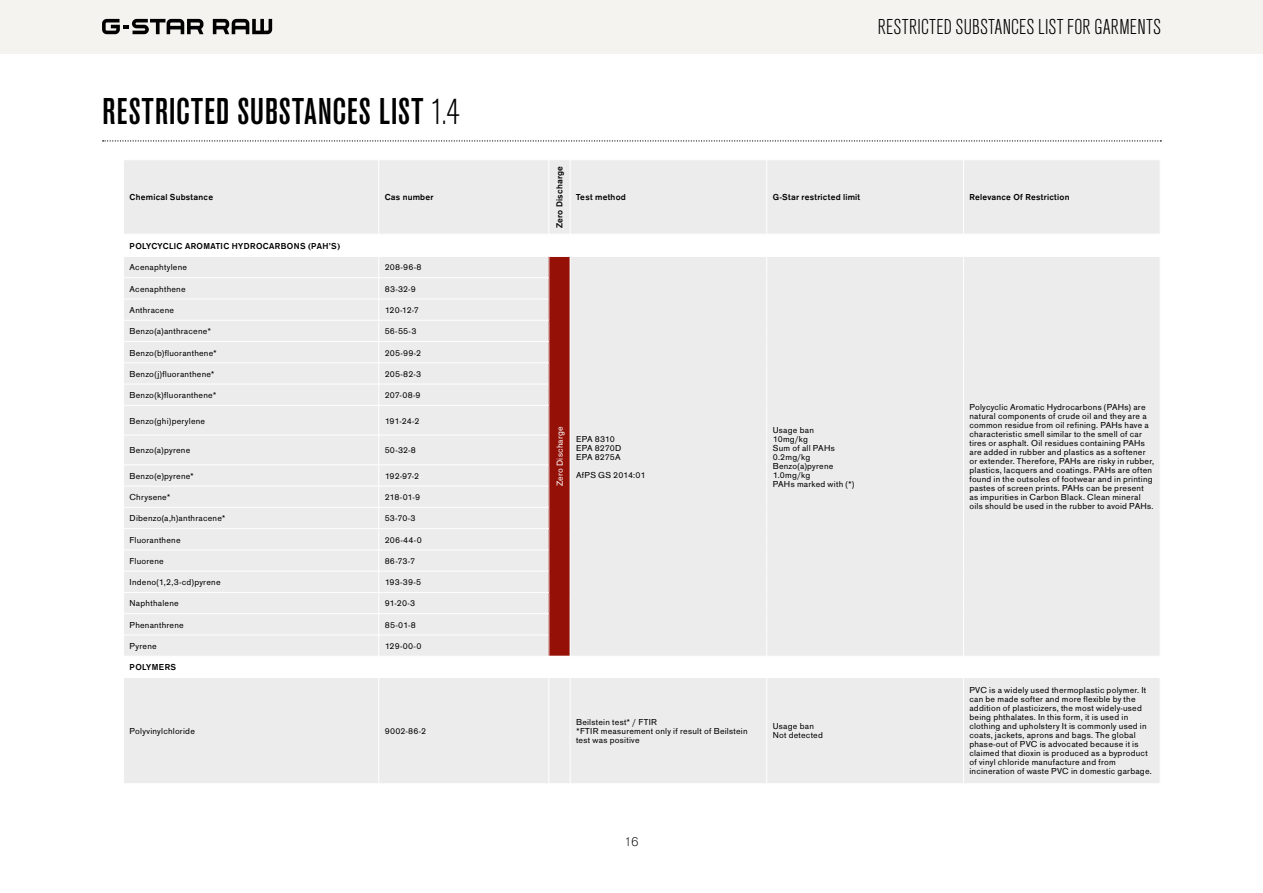
<style>
.page{position:relative;width:1263px;height:893px;background:#fff}
.page>*{position:absolute;margin:0;border:0;box-sizing:border-box;transform-origin:0 0}
.t1{font:condensed 39px "G Star";letter-spacing:.015em;color:#000}
.t2{font:300 condensed 22.5px "Gstar";letter-spacing:.025em;color:#000}
.t3{font:300 13.5px "G Star";color:#000}
.t4{font:9px/9px "G Star";letter-spacing:.025em;color:#000}
.t5{font:500 9px "G Star";letter-spacing:.025em;color:#000}
.t6{font:500 9px "G Star";letter-spacing:.045em;color:#000}
.t7{font:9px/9px "G Star";color:#000}
.t8{font:9px "G Star";letter-spacing:.025em;color:#fff}
.s1{font-family:"Gstar";font-weight:300}
</style>
<div class="page">
<svg style="left:103px;top:140px;width:1058px;height:2px"></svg>
<div style="left:124px;top:160px;width:1036px;height:74px;background:#ececed"></div>
<hr style="left:378px;top:160px;width:1px;height:74px;background:#fff">
<hr style="left:549px;top:160px;width:1px;height:74px;background:#fff">
<hr style="left:570px;top:160px;width:1px;height:74px;background:#fff">
<hr style="left:766px;top:160px;width:1px;height:74px;background:#fff">
<hr style="left:963px;top:160px;width:1px;height:74px;background:#fff">
<div style="left:124px;top:257px;width:1036px;height:526px;background:#ececed"></div>
<div style="left:549px;top:256px;width:21px;height:400px;background:#951108"></div>
<hr style="left:124px;top:656px;width:255px;height:1px;background:#fff">
<hr style="left:379px;top:656px;width:170px;height:1px;background:#fff">
<hr style="left:570px;top:656px;width:197px;height:1px;background:#fff">
<hr style="left:767px;top:656px;width:196px;height:1px;background:#fff">
<hr style="left:963px;top:656px;width:197px;height:1px;background:#fff">
<svg style="left:549px;top:677px;width:21px;height:1px"></svg>
<hr style="left:124px;top:277px;width:255px;height:1px;background:#fff">
<hr style="left:379px;top:277px;width:170px;height:1px;background:#fff">
<hr style="left:124px;top:299px;width:255px;height:1px;background:#fff">
<hr style="left:379px;top:299px;width:170px;height:1px;background:#fff">
<hr style="left:124px;top:320px;width:255px;height:1px;background:#fff">
<hr style="left:379px;top:320px;width:170px;height:1px;background:#fff">
<hr style="left:124px;top:341px;width:255px;height:1px;background:#fff">
<hr style="left:379px;top:341px;width:170px;height:1px;background:#fff">
<hr style="left:124px;top:362px;width:255px;height:1px;background:#fff">
<hr style="left:379px;top:362px;width:170px;height:1px;background:#fff">
<hr style="left:124px;top:384px;width:255px;height:1px;background:#fff">
<hr style="left:379px;top:384px;width:170px;height:1px;background:#fff">
<svg style="left:766px;top:257px;width:1px;height:148px"></svg>
<hr style="left:124px;top:405px;width:255px;height:1px;background:#fff">
<hr style="left:379px;top:405px;width:170px;height:1px;background:#fff">
<svg style="left:378px;top:257px;width:1px;height:178px"></svg>
<svg style="left:549px;top:256px;width:22px;height:179px"></svg>
<hr style="left:570px;top:405px;width:1px;height:30px;background:#fff">
<hr style="left:766px;top:405px;width:1px;height:30px;background:#fff">
<hr style="left:124px;top:435px;width:255px;height:1px;background:#fff">
<hr style="left:379px;top:435px;width:170px;height:1px;background:#fff">
<hr style="left:378px;top:435px;width:1px;height:30px;background:#fff">
<hr style="left:549px;top:435px;width:1px;height:30px;background:#fff">
<hr style="left:570px;top:435px;width:1px;height:30px;background:#fff">
<hr style="left:766px;top:435px;width:1px;height:30px;background:#fff">
<hr style="left:124px;top:465px;width:255px;height:1px;background:#fff">
<hr style="left:379px;top:465px;width:170px;height:1px;background:#fff">
<hr style="left:124px;top:486px;width:255px;height:1px;background:#fff">
<hr style="left:379px;top:486px;width:170px;height:1px;background:#fff">
<hr style="left:124px;top:507px;width:255px;height:1px;background:#fff">
<hr style="left:379px;top:507px;width:170px;height:1px;background:#fff">
<hr style="left:124px;top:528px;width:255px;height:1px;background:#fff">
<hr style="left:379px;top:528px;width:170px;height:1px;background:#fff">
<hr style="left:124px;top:550px;width:255px;height:1px;background:#fff">
<hr style="left:379px;top:550px;width:170px;height:1px;background:#fff">
<hr style="left:124px;top:571px;width:255px;height:1px;background:#fff">
<hr style="left:379px;top:571px;width:170px;height:1px;background:#fff">
<hr style="left:124px;top:592px;width:255px;height:1px;background:#fff">
<hr style="left:379px;top:592px;width:170px;height:1px;background:#fff">
<hr style="left:124px;top:613px;width:255px;height:1px;background:#fff">
<hr style="left:379px;top:613px;width:170px;height:1px;background:#fff">
<hr style="left:124px;top:635px;width:255px;height:1px;background:#fff">
<hr style="left:379px;top:635px;width:170px;height:1px;background:#fff">
<svg style="left:378px;top:466px;width:1px;height:190px"></svg>
<svg style="left:549px;top:465px;width:22px;height:192px"></svg>
<svg style="left:766px;top:465px;width:1px;height:191px"></svg>
<hr style="left:124px;top:677px;width:255px;height:1px;background:#fff">
<hr style="left:379px;top:677px;width:170px;height:1px;background:#fff">
<hr style="left:378px;top:678px;width:1px;height:105px;background:#fff">
<hr style="left:549px;top:678px;width:1px;height:105px;background:#fff">
<hr style="left:570px;top:677px;width:197px;height:1px;background:#fff">
<hr style="left:570px;top:678px;width:1px;height:105px;background:#fff">
<hr style="left:767px;top:677px;width:196px;height:1px;background:#fff">
<hr style="left:766px;top:678px;width:1px;height:105px;background:#fff">
<svg style="left:963px;top:257px;width:1px;height:148px"></svg>
<hr style="left:963px;top:405px;width:1px;height:30px;background:#fff">
<hr style="left:963px;top:435px;width:1px;height:30px;background:#fff">
<svg style="left:963px;top:465px;width:1px;height:191px"></svg>
<hr style="left:963px;top:678px;width:1px;height:105px;background:#fff">
<hr style="left:963px;top:677px;width:197px;height:1px;background:#fff">
<div style="left:0;top:0;width:1263px;height:53px;background:#f4f3ef"></div>
<svg style="left:213px;top:19px;width:59px;height:15px"></svg>
<svg style="left:102px;top:19px;width:101px;height:15px"></svg>
<h1 class="t1" style="left:102px;top:84px;width:359px">RESTRICTED SUBSTANCES LIST <span class="s1">1.4</span></h1>
<p class="t5" style="left:130px;top:190px;width:85px">Chemical Substance</p>
<p class="t5" style="left:385px;top:190px;width:50px">Cas number</p>
<p class="t6" style="left:130px;top:239px;width:212px">POLYCYCLIC AROMATIC HYDROCARBONS (PAH’S)</p>
<p class="t4" style="left:130px;top:262px;width:59px">Acenaphtylene</p>
<p class="t4" style="left:385px;top:262px;width:38px">208-96-8</p>
<p class="t4" style="left:130px;top:284px;width:58px">Acenaphthene</p>
<p class="t4" style="left:385px;top:284px;width:33px">83-32-9</p>
<p class="t4" style="left:130px;top:305px;width:46px">Anthracene</p>
<p class="t4" style="left:385px;top:305px;width:36px">120-12-7</p>
<p class="t4" style="left:130px;top:326px;width:83px">Benzo(a)anthracene*</p>
<p class="t4" style="left:385px;top:326px;width:33px">56-55-3</p>
<p class="t4" style="left:130px;top:347px;width:89px">Benzo(b)fluoranthene*</p>
<p class="t4" style="left:385px;top:347px;width:38px">205-99-2</p>
<p class="t4" style="left:130px;top:369px;width:87px">Benzo(j)fluoranthene*</p>
<p class="t4" style="left:385px;top:369px;width:38px">205-82-3</p>
<p class="t4" style="left:130px;top:390px;width:88px">Benzo(k)fluoranthene*</p>
<p class="t4" style="left:385px;top:390px;width:37px">207-08-9</p>
<p class="t4" style="left:130px;top:415px;width:77px">Benzo(ghi)perylene</p>
<p class="t4" style="left:385px;top:415px;width:36px">191-24-2</p>
<p class="t4" style="left:130px;top:445px;width:62px">Benzo(a)pyrene</p>
<p class="t4" style="left:385px;top:445px;width:33px">50-32-8</p>
<p class="t4" style="left:130px;top:471px;width:66px">Benzo(e)pyrene*</p>
<p class="t4" style="left:385px;top:471px;width:36px">192-97-2</p>
<p class="t4" style="left:130px;top:492px;width:42px">Chrysene*</p>
<p class="t4" style="left:385px;top:492px;width:37px">218-01-9</p>
<p class="t4" style="left:130px;top:513px;width:97px">Dibenzo(a,h)anthracene*</p>
<p class="t4" style="left:385px;top:513px;width:32px">53-70-3</p>
<p class="t4" style="left:130px;top:534px;width:53px">Fluoranthene</p>
<p class="t4" style="left:385px;top:534px;width:39px">206-44-0</p>
<p class="t4" style="left:130px;top:556px;width:36px">Fluorene</p>
<p class="t4" style="left:385px;top:556px;width:32px">86-73-7</p>
<p class="t4" style="left:130px;top:577px;width:93px">Indeno(1,2,3-cd)pyrene</p>
<p class="t4" style="left:385px;top:577px;width:38px">193-39-5</p>
<p class="t4" style="left:130px;top:598px;width:51px">Naphthalene</p>
<p class="t4" style="left:385px;top:598px;width:32px">91-20-3</p>
<p class="t4" style="left:130px;top:619px;width:56px">Phenanthrene</p>
<p class="t4" style="left:385px;top:619px;width:33px">85-01-8</p>
<p class="t4" style="left:130px;top:641px;width:29px">Pyrene</p>
<p class="t4" style="left:385px;top:641px;width:38px">129-00-0</p>
<p class="t6" style="left:130px;top:660px;width:48px">POLYMERS</p>
<h2 class="t2" style="left:878px;top:11px;width:284px">RESTRICTED SUBSTANCES LIST FOR GARMENTS</h2>
<p class="t5" style="left:553px;top:228px;width:63px;rotate:-90deg">Zero Discharge</p>
<p class="t5" style="left:576px;top:190px;width:51px">Test method</p>
<p class="t5" style="left:773px;top:190px;width:89px">G-Star restricted limit</p>
<p class="t5" style="left:969px;top:190px;width:102px">Relevance Of Restriction</p>
<p class="t8" style="left:553px;top:486px;width:62px;rotate:-90deg">Zero Discharge</p>
<p class="t7" style="left:576px;top:433px;width:47px">EPA 8310<br>EPA 8270D<br>EPA 8275A</p>
<p class="t4" style="left:576px;top:469px;width:71px">AfPS GS 2014:01</p>
<p class="t4" style="left:773px;top:424px;width:83px">Usage ban<br>10mg/kg<br>Sum of all PAHs<br>0.2mg/kg<br>Benzo(a)pyrene<br>1.0mg/kg<br>PAHs marked with (*)</p>
<p class="t4" style="left:969px;top:402px;width:186px">Polycyclic Aromatic Hydrocarbons (PAHs) are natural components of crude oil and they are a common residue from oil refining. PAHs have a characteristic smell similar to the smell of car tires or asphalt. Oil residues containing PAHs are added in rubber and plastics as a softener or extender. Therefore, PAHs are risky in rubber, plastics, lacquers and coatings. PAHs are often found in the outsoles of footwear and in printing pastes of screen prints. PAHs can be present as impurities in Carbon Black. Clean mineral oils should be used in the rubber to avoid PAHs.</p>
<p class="t4" style="left:130px;top:726px;width:67px">Polyvinylchloride</p>
<p class="t4" style="left:385px;top:726px;width:43px">9002-86-2</p>
<p class="t4" style="left:576px;top:717px;width:173px">Beilstein test* / FTIR<br>*FTIR measurement only if result of Beilstein test was positive</p>
<p class="t4" style="left:773px;top:721px;width:52px">Usage ban<br>Not detected</p>
<h3 class="t3" style="left:624px;top:832px;width:16px">16</h3>
<p class="t4" style="left:969px;top:685px;width:184px">PVC is a widely used thermoplastic polymer. It can be made softer and more flexible by the addition of plasticizers, the most widely-used being phthalates. In this form, it is used in clothing and upholstery It is commonly used in coats, jackets, aprons and bags. The global phase-out of PVC is advocated because it is claimed that dioxin is produced as a byproduct of vinyl chloride manufacture and from incineration of waste PVC in domestic garbage.</p>
</div>
